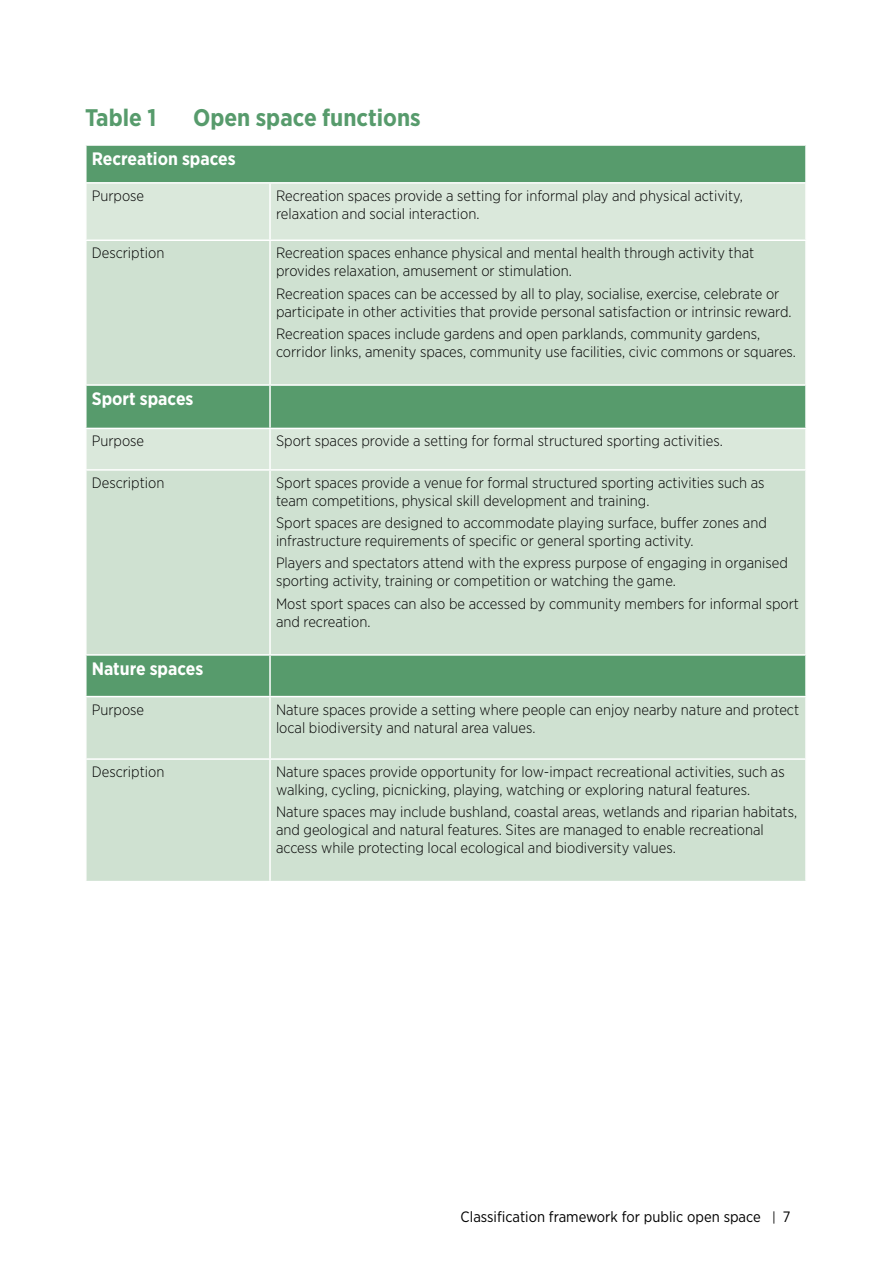
<style>
.page{position:relative;width:893px;height:1263px;background:#fff}
.page>*{position:absolute;margin:0;border:0;box-sizing:border-box;transform-origin:0 0}
.t1{font:700 24px "Gotham Narrow";color:#579b6c}
.t2{font:700 18px "Gotham Narrow";color:#fff}
.t3{font:300 15px/18px "Gotham Narrow";color:#000}
.t4{font:15px "Gotham Narrow";color:#000}
.s1{font-size:13.5px}
</style>
<div class="page">
<div style="left:87px;top:146px;width:718px;height:36px;background:#579b6c"></div>
<div style="left:87px;top:184px;width:718px;height:55px;background:#dae8db"></div>
<svg style="left:87px;top:241px;width:718px;height:640px;fill:#cfe1d1"></svg>
<hr style="left:269px;top:184px;width:2px;height:55px;background:#fff">
<hr style="left:269px;top:241px;width:2px;height:143px;background:#fff">
<hr style="left:85px;top:384px;width:185px;height:2px;background:#fff">
<hr style="left:270px;top:384px;width:537px;height:2px;background:#fff">
<hr style="left:269px;top:386px;width:2px;height:42px;background:#fff">
<hr style="left:85px;top:428px;width:185px;height:1px;background:#fff">
<hr style="left:270px;top:428px;width:537px;height:1px;background:#fff">
<hr style="left:269px;top:429px;width:2px;height:40px;background:#fff">
<hr style="left:85px;top:469px;width:185px;height:2px;background:#fff">
<hr style="left:270px;top:469px;width:537px;height:2px;background:#fff">
<hr style="left:269px;top:471px;width:2px;height:183px;background:#fff">
<hr style="left:85px;top:654px;width:185px;height:2px;background:#fff">
<hr style="left:270px;top:654px;width:537px;height:2px;background:#fff">
<hr style="left:269px;top:656px;width:2px;height:40px;background:#fff">
<hr style="left:85px;top:696px;width:185px;height:1px;background:#fff">
<hr style="left:270px;top:696px;width:537px;height:1px;background:#fff">
<hr style="left:269px;top:697px;width:2px;height:61px;background:#fff">
<hr style="left:85px;top:758px;width:185px;height:2px;background:#fff">
<hr style="left:270px;top:758px;width:537px;height:2px;background:#fff">
<hr style="left:269px;top:760px;width:2px;height:121px;background:#fff">
<h1 class="t1" style="left:85px;top:102px;width:73px">Table 1</h1>
<h1 class="t1" style="left:193px;top:102px;width:229px">Open space functions</h1>
<p class="t2" style="left:92px;top:148px;width:145px">Recreation spaces</p>
<p class="t3" style="left:92px;top:186px;width:54px">Purpose</p>
<p class="t3" style="left:276px;top:186px;width:468px">Recreation spaces provide a setting for informal play and physical activity, relaxation and social interaction.</p>
<p class="t3" style="left:92px;top:244px;width:74px">Description</p>
<p class="t3" style="left:276px;top:244px;width:480px">Recreation spaces enhance physical and mental health through activity that provides relaxation, amusement or stimulation.</p>
<p class="t3" style="left:276px;top:284px;width:517px">Recreation spaces can be accessed by all to play, socialise, exercise, celebrate or participate in other activities that provide personal satisfaction or intrinsic reward.</p>
<p class="t3" style="left:276px;top:324px;width:521px">Recreation spaces include gardens and open parklands, community gardens, corridor links, amenity spaces, community use facilities, civic commons or squares.</p>
<p class="t2" style="left:92px;top:388px;width:103px">Sport spaces</p>
<p class="t3" style="left:92px;top:432px;width:54px">Purpose</p>
<p class="t3" style="left:276px;top:432px;width:448px">Sport spaces provide a setting for formal structured sporting activities.</p>
<p class="t3" style="left:92px;top:473px;width:74px">Description</p>
<p class="t3" style="left:276px;top:473px;width:490px">Sport spaces provide a venue for formal structured sporting activities such as team competitions, physical skill development and training.</p>
<p class="t3" style="left:276px;top:513px;width:492px">Sport spaces are designed to accommodate playing surface, buffer zones and infrastructure requirements of specific or general sporting activity.</p>
<p class="t3" style="left:276px;top:554px;width:513px">Players and spectators attend with the express purpose of engaging in organised sporting activity, training or competition or watching the game.</p>
<p class="t3" style="left:276px;top:594px;width:524px">Most sport spaces can also be accessed by community members for informal sport and recreation.</p>
<p class="t2" style="left:92px;top:657px;width:113px">Nature spaces</p>
<p class="t3" style="left:92px;top:700px;width:54px">Purpose</p>
<p class="t3" style="left:276px;top:700px;width:525px">Nature spaces provide a setting where people can enjoy nearby nature and protect local biodiversity and natural area values.</p>
<p class="t3" style="left:92px;top:762px;width:74px">Description</p>
<p class="t3" style="left:276px;top:762px;width:510px">Nature spaces provide opportunity for low-impact recreational activities, such as walking, cycling, picnicking, playing, watching or exploring natural features.</p>
<p class="t3" style="left:276px;top:803px;width:523px">Nature spaces may include bushland, coastal areas, wetlands and riparian habitats, and geological and natural features. Sites are managed to enable recreational access while protecting local ecological and biodiversity values.</p>
<p class="t4" style="left:461px;top:1207px;width:331px">Classification framework for public open space <span class="s1">|</span> 7</p>
</div>
